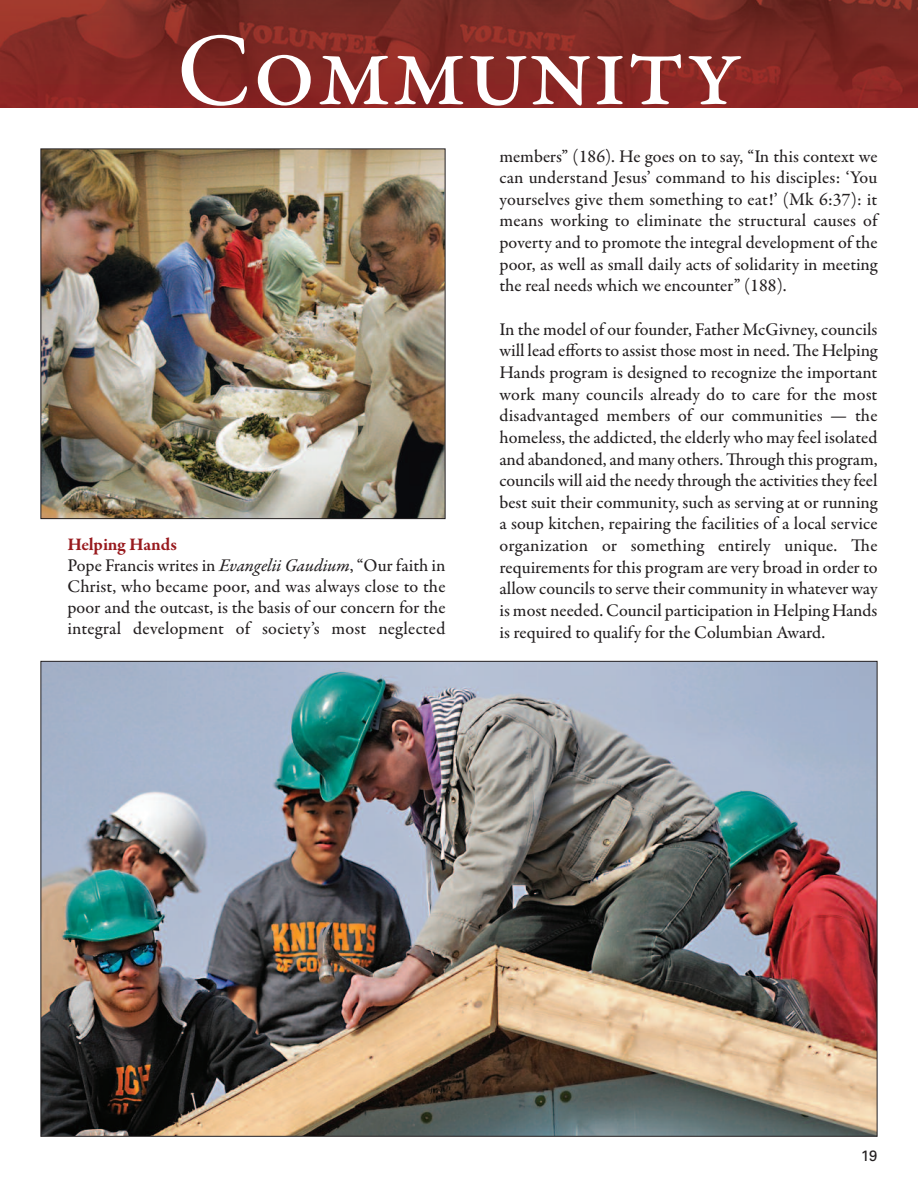
<style>
.page{position:relative;width:918px;height:1188px;background:#fff}
.page>*{position:absolute;margin:0;border:0;box-sizing:border-box;transform-origin:0 0}
.t1{font:500 105px "Garamond Premr Pro";color:#fff}
.t2{font:500 18px/21.6px "Garamond Premr Pro";color:#231f20;text-align:justify}
.t3{font:15px "Univers";color:#231f20}
.s1{font-weight:700;color:#981a1e}
.s2{font-family:"Garamond Premr Pro Med It";font-weight:400}
</style>
<div class="page">
<img style="left:0;top:0;width:918px;height:108px">
<img style="left:42px;top:663px;width:834px;height:472px">
<img style="left:42px;top:150px;width:402px;height:367px">
<div style="left:40px;top:148px;width:406px;height:371px;border:1px solid #231f20"></div>
<h1 class="t1" style="left:177px;top:30px;width:567px">Community</h1>
<p class="t2" style="left:68px;top:535px;width:380px;line-height:21px;text-align:left"><span class="s1">Helping Hands<br></span>Pope Francis writes in <span class="s2">Evangelii Gaudium</span>, “our faith in Christ, who became poor, and was always close to the poor and the outcast, is the basis of our concern for the integral development of society’s most neglected</p>
<p class="t2" style="left:499px;top:147px;width:380px">members” (186). He goes on to say, “in this context we can understand Jesus’ command to his disciples: ‘you yourselves give them something to eat!’ (mk 6:37): it means working to eliminate the structural causes of poverty and to promote the integral development of the poor, as well as small daily acts of solidarity in meeting the real needs which we encounter” (188).</p>
<p class="t2" style="left:499px;top:320px;width:380px">in the model of our founder, Father mcgivney, councils will lead efforts to assist those most in need. The Helping Hands program is designed to recognize the important work many councils already do to care for the most disadvantaged members of our communities — the homeless, the addicted, the elderly who may feel isolated and abandoned, and many others. Through this program, councils will aid the needy through the activities they feel best suit their community, such as serving at or running a soup kitchen, repairing the facilities of a local service organization or something entirely unique. The requirements for this program are very broad in order to allow councils to serve their community in whatever way is most needed. Council participation in Helping Hands is required to qualify for the Columbian award.</p>
<p class="t3" style="left:861px;top:1150px;width:18px">19</p>
</div>
